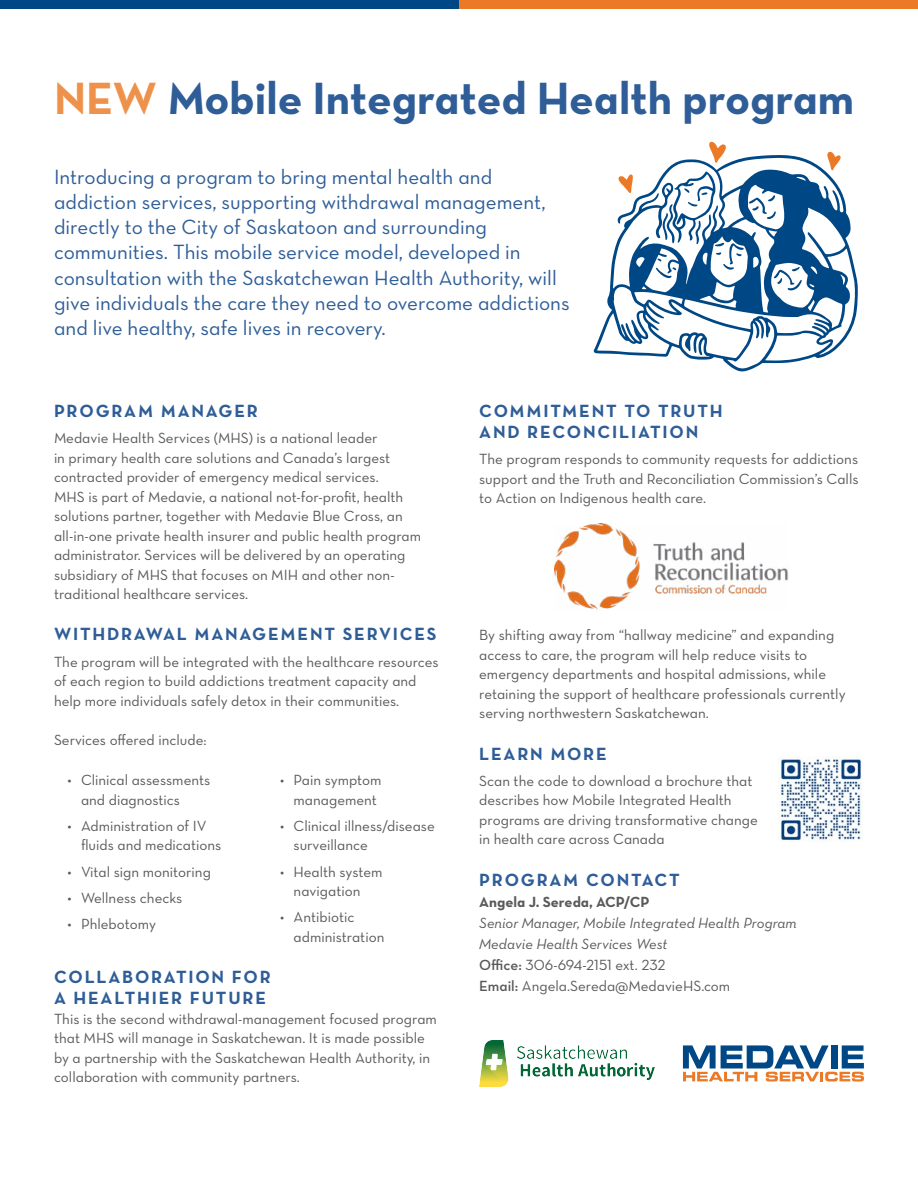
<style>
.page{position:relative;width:918px;height:1188px;background:#fff}
.page>*{position:absolute;margin:0;border:0;box-sizing:border-box;transform-origin:0 0}
.t1{font:46.05px "Neutra Text Bold Alt";color:#2e5d97}
.t2{font:21px/25.3px "Neutra Text Book Alt";color:#2e5d97}
.t3{font:18px/21px "Neutra Text Bold Alt";letter-spacing:.1em;color:#2e5d97}
.t4{font:15px/19.5px "Neutra Text Book Alt";color:#58595b}
.t5{font:15px/21px "Neutra Text Book Italic Alt";color:#58595b}
.t6{font:15px "Neutra Text Bold Alt";color:#58595b}
.s1{color:#ee914a}
.s2{font-family:"Neutra Text Demi Alt"}
</style>
<div class="page">
<svg style="left:593px;top:155px;width:265px;height:217px"></svg>
<svg style="left:709px;top:142px;width:17px;height:21px"></svg>
<svg style="left:618px;top:174px;width:15px;height:19px"></svg>
<svg style="left:827px;top:152px;width:14px;height:18px"></svg>
<svg style="left:656px;top:171px;width:146px;height:120px"></svg>
<div style="left:0;top:0;width:459px;height:9px;background:#004785"></div>
<div style="left:459px;top:0;width:459px;height:9px;background:#eb7925"></div>
<svg style="left:683px;top:1045px;width:181px;height:37px"></svg>
<img style="left:779px;top:757px;width:84px;height:84px">
<img style="left:554px;top:523px;width:234px;height:87px">
<img style="left:479px;top:1040px;width:175px;height:46px">
<h1 class="t1" style="left:54px;top:70px;width:802px"><span class="s1">NEW</span> Mobile Integrated Health program</h1>
<p class="t2" style="left:54px;top:163px;width:517px">Introducing a program to bring mental health and addiction services, supporting withdrawal management, directly to the City of Saskatoon and surrounding communities. This mobile service model, developed in consultation with the Saskatchewan Health Authority, will give individuals the care they need to overcome addictions and live healthy, safe lives in recovery.</p>
<p class="t3" style="left:54px;top:400px;width:206px">PROGRAM MANAGER</p>
<p class="t4" style="left:54px;top:428px;width:369px">Medavie Health Services (MHS) is a national leader<br>in primary health care solutions and Canada’s largest contracted provider of emergency medical services.<br>MHS is part of Medavie, a national not-for-profit, health solutions partner, together with Medavie Blue Cross, an all-in-one private health insurer and public health program administrator. Services will be delivered by an operating subsidiary of MHS that focuses on MIH and other non&shy;traditional healthcare services.</p>
<p class="t3" style="left:54px;top:623px;width:384px">WITHDRAWAL MANAGEMENT SERVICES</p>
<p class="t4" style="left:54px;top:651px;width:386px">The program will be integrated with the healthcare resources of each region to build addictions treatment capacity and help more individuals safely detox in their communities.</p>
<p class="t4" style="left:54px;top:730px;width:154px">Services offered include:</p>
<p class="t4" style="left:81px;top:770px;width:131px;text-indent:-14px">• Clinical assessments and diagnostics</p>
<p class="t4" style="left:81px;top:816px;width:142px;text-indent:-14px">• Administration of IV fluids and medications</p>
<p class="t4" style="left:68px;top:861px;width:145px">• Vital sign monitoring</p>
<p class="t4" style="left:68px;top:888px;width:116px">• Wellness checks</p>
<p class="t4" style="left:68px;top:914px;width:90px">• Phlebotomy</p>
<p class="t4" style="left:280px;top:770px;width:103px;text-align:center">• Pain symptom management</p>
<p class="t4" style="left:294px;top:816px;width:143px;text-indent:-14px">• Clinical illness/disease surveillance</p>
<p class="t4" style="left:280px;top:861px;width:104px;text-align:center">• Health system navigation</p>
<p class="t4" style="left:294px;top:907px;width:92px;text-indent:-14px">• Antibiotic administration</p>
<p class="t3" style="left:54px;top:966px;width:218px">COLLABORATION FOR<br>A HEALTHIER FUTURE</p>
<p class="t4" style="left:54px;top:1008px;width:384px">This is the second withdrawal-management focused program that MHS will manage in Saskatchewan. It is made possible by a partnership with the Saskatchewan Health Authority, in collaboration with community partners.</p>
<p class="t3" style="left:479px;top:400px;width:245px">COMMITMENT TO TRUTH<br>AND RECONCILIATION</p>
<p class="t4" style="left:479px;top:449px;width:381px;text-align:justify">The program responds to community requests for addictions support and the Truth and Reconciliation Commission’s Calls to Action on Indigenous health care.</p>
<p class="t4" style="left:479px;top:625px;width:368px">By shifting away from “hallway medicine” and expanding access to care, the program will help reduce visits to emergency departments and hospital admissions, while retaining the support of healthcare professionals currently serving northwestern Saskatchewan.</p>
<p class="t3" style="left:479px;top:742px;width:129px">LEARN MORE</p>
<p class="t4" style="left:479px;top:771px;width:280px">Scan the code to download a brochure that describes how Mobile Integrated Health programs are driving transformative change in health care across Canada</p>
<p class="t3" style="left:479px;top:868px;width:202px">PROGRAM CONTACT</p>
<p class="t6" style="left:479px;top:892px;width:172px">Angela J. Sereda, ACP/CP</p>
<p class="t5" style="left:479px;top:912px;width:319px">Senior Manager, Mobile Integrated Health Program<br>Medavie Health Services West</p>
<p class="t4" style="left:479px;top:954px;width:253px;line-height:21px"><span class="s2">Office:</span> 306-694-2151 ext. 232<br><span class="s2">Email:</span> Angela.Sereda@MedavieHS.com</p>
</div>
